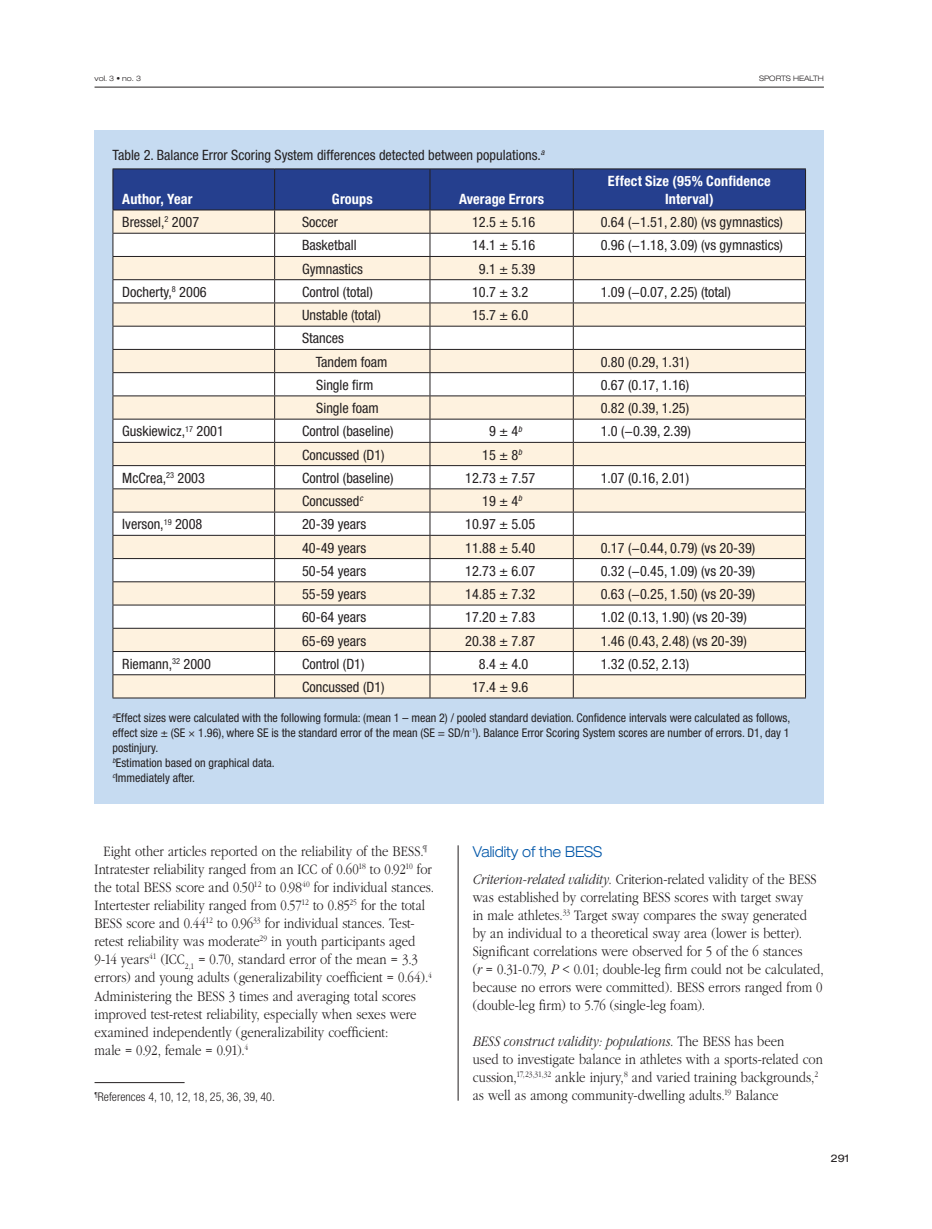
<style>
.page{position:relative;width:932px;height:1229px;background:#fff}
.page>*{position:absolute;margin:0;border:0;box-sizing:border-box;transform-origin:0 0}
.t1{font:300 15px/18px "Garamond";color:#231f20;scale:.85 1}
.t2{font:300 expanded 15px "Helvetica Neue";color:#0156a8;scale:.9 1}
.t3{font:condensed 14.25px/23.2px "Helvetica Neue";color:#231f20}
.t4{font:700 condensed 14.25px/18px "Helvetica Neue";letter-spacing:.01em;color:#fff;text-align:center}
.t5{font:condensed 12px/15px "Helvetica Neue";color:#231f20}
.t6{font:300 condensed 12px "Helvetica Neue";color:#231f20}
.t7{font:expanded 10.5px "Helvetica Neue";color:#231f20}
.t8{font:300 expanded 7.5px "Helvetica Neue";color:#231f20}
.s1{font-style:italic}
</style>
<div class="page">
<hr style="left:94px;top:87px;width:730px;height:1px;background:#231f20">
<hr style="left:458px;top:845px;width:1px;height:255px;background:#231f20">
<div style="left:94px;top:130px;width:730px;height:673px;background:#c6dbf1"></div>
<hr style="left:112px;top:168px;width:162px;height:1px;background:#231f20">
<hr style="left:274px;top:168px;width:156px;height:1px;background:#231f20">
<hr style="left:430px;top:168px;width:143px;height:1px;background:#231f20">
<hr style="left:573px;top:168px;width:233px;height:1px;background:#231f20">
<svg style="left:112px;top:169px;width:694px;height:528px;background:#e3dfdd"></svg>
<hr style="left:112px;top:697px;width:162px;height:1px;background:#231f20">
<hr style="left:274px;top:697px;width:156px;height:1px;background:#231f20">
<hr style="left:430px;top:697px;width:143px;height:1px;background:#231f20">
<hr style="left:573px;top:697px;width:233px;height:1px;background:#231f20">
<hr style="left:94px;top:1082px;width:90px;height:1px;background:#231f20">
<p class="t8" style="left:94px;top:74px;width:48px">vol. 3 • no. 3</p>
<p class="t8" style="left:759px;top:74px;width:66px">SPORTS HEALTH</p>
<p class="t3" style="left:112px;top:143px;width:433px">Table 2. Balance Error Scoring System differences detected between populations.<sup>a</sup></p>
<p class="t4" style="left:122px;top:190px;width:72px">Author, Year</p>
<p class="t4" style="left:332px;top:190px;width:42px">Groups</p>
<p class="t4" style="left:459px;top:190px;width:87px">Average Errors</p>
<p class="t4" style="left:608px;top:172px;width:164px">Effect Size (95% Confidence<br>Interval)</p>
<p class="t3" style="left:122px;top:210px;width:78px">Bressel,<sup>2</sup> 2007</p>
<p class="t3" style="left:302px;top:210px;width:38px">Soccer</p>
<p class="t3" style="left:472px;top:210px;width:65px">12.5 ± 5.16</p>
<p class="t3" style="left:600px;top:210px;width:184px">0.64 (−1.51, 2.80) (vs gymnastics)</p>
<p class="t3" style="left:302px;top:234px;width:56px">Basketball</p>
<p class="t3" style="left:472px;top:234px;width:65px">14.1 ± 5.16</p>
<p class="t3" style="left:600px;top:234px;width:184px">0.96 (−1.18, 3.09) (vs gymnastics)</p>
<p class="t3" style="left:302px;top:257px;width:62px">Gymnastics</p>
<p class="t3" style="left:479px;top:257px;width:58px">9.1 ± 5.39</p>
<p class="t3" style="left:122px;top:280px;width:86px">Docherty,<sup>8</sup> 2006</p>
<p class="t3" style="left:302px;top:280px;width:72px">Control (total)</p>
<p class="t3" style="left:472px;top:280px;width:58px">10.7 ± 3.2</p>
<p class="t3" style="left:600px;top:280px;width:132px">1.09 (−0.07, 2.25) (total)</p>
<p class="t3" style="left:302px;top:303px;width:80px">Unstable (total)</p>
<p class="t3" style="left:472px;top:303px;width:58px">15.7 ± 6.0</p>
<p class="t3" style="left:316px;top:327px;width:73px;text-indent:-14px">Stances<br>Tandem foam</p>
<p class="t3" style="left:600px;top:350px;width:90px">0.80 (0.29, 1.31)</p>
<p class="t3" style="left:316px;top:373px;width:58px">Single firm</p>
<p class="t3" style="left:600px;top:373px;width:90px">0.67 (0.17, 1.16)</p>
<p class="t3" style="left:316px;top:396px;width:64px">Single foam</p>
<p class="t3" style="left:600px;top:396px;width:90px">0.82 (0.39, 1.25)</p>
<p class="t3" style="left:122px;top:419px;width:103px">Guskiewicz,<sup>17</sup> 2001</p>
<p class="t3" style="left:302px;top:419px;width:93px">Control (baseline)</p>
<p class="t3" style="left:489px;top:419px;width:34px">9 ± 4<sup>b</sup></p>
<p class="t3" style="left:600px;top:419px;width:92px">1.0 (−0.39, 2.39)</p>
<p class="t3" style="left:302px;top:443px;width:84px">Concussed (D1)</p>
<p class="t3" style="left:482px;top:443px;width:41px">15 ± 8<sup>b</sup></p>
<p class="t3" style="left:122px;top:466px;width:84px">McCrea,<sup>23</sup> 2003</p>
<p class="t3" style="left:302px;top:466px;width:93px">Control (baseline)</p>
<p class="t3" style="left:465px;top:466px;width:72px">12.73 ± 7.57</p>
<p class="t3" style="left:600px;top:466px;width:90px">1.07 (0.16, 2.01)</p>
<p class="t3" style="left:302px;top:489px;width:63px">Concussed<sup>c</sup></p>
<p class="t3" style="left:482px;top:489px;width:41px">19 ± 4<sup>b</sup></p>
<p class="t3" style="left:122px;top:512px;width:82px">Iverson,<sup>19</sup> 2008</p>
<p class="t3" style="left:302px;top:512px;width:66px">20-39 years</p>
<p class="t3" style="left:465px;top:512px;width:72px">10.97 ± 5.05</p>
<p class="t3" style="left:302px;top:536px;width:66px">40-49 years</p>
<p class="t3" style="left:465px;top:536px;width:72px">11.88 ± 5.40</p>
<p class="t3" style="left:600px;top:536px;width:156px">0.17 (−0.44, 0.79) (vs 20-39)</p>
<p class="t3" style="left:302px;top:559px;width:66px">50-54 years</p>
<p class="t3" style="left:465px;top:559px;width:72px">12.73 ± 6.07</p>
<p class="t3" style="left:600px;top:559px;width:156px">0.32 (−0.45, 1.09) (vs 20-39)</p>
<p class="t3" style="left:302px;top:582px;width:66px">55-59 years</p>
<p class="t3" style="left:465px;top:582px;width:72px">14.85 ± 7.32</p>
<p class="t3" style="left:600px;top:582px;width:156px">0.63 (−0.25, 1.50) (vs 20-39)</p>
<p class="t3" style="left:302px;top:605px;width:66px">60-64 years</p>
<p class="t3" style="left:465px;top:605px;width:72px">17.20 ± 7.83</p>
<p class="t3" style="left:600px;top:605px;width:148px">1.02 (0.13, 1.90) (vs 20-39)</p>
<p class="t3" style="left:302px;top:628px;width:66px">65-69 years</p>
<p class="t3" style="left:465px;top:628px;width:72px">20.38 ± 7.87</p>
<p class="t3" style="left:600px;top:628px;width:148px">1.46 (0.43, 2.48) (vs 20-39)</p>
<p class="t3" style="left:122px;top:652px;width:90px">Riemann,<sup>32</sup> 2000</p>
<p class="t3" style="left:302px;top:652px;width:64px">Control (D1)</p>
<p class="t3" style="left:479px;top:652px;width:51px">8.4 ± 4.0</p>
<p class="t3" style="left:600px;top:652px;width:90px">1.32 (0.52, 2.13)</p>
<p class="t3" style="left:302px;top:675px;width:84px">Concussed (D1)</p>
<p class="t3" style="left:472px;top:675px;width:58px">17.4 ± 9.6</p>
<p class="t5" style="left:112px;top:710px;width:679px"><sup>a</sup>Effect sizes were calculated with the following formula: (mean 1 – mean 2) / pooled standard deviation. Confidence intervals were calculated as follows, effect size ± (SE × 1.96), where SE is the standard error of the mean (SE = SD/n<sup>-1</sup>). Balance Error Scoring System scores are number of errors. D1, day 1 postinjury.<br><sup>b</sup>Estimation based on graphical data.<br><sup>c</sup>Immediately after.</p>
<p class="t1" style="left:94px;top:843px;width:401px;text-indent:9px">Eight other articles reported on the reliability of the BESS.<sup>¶ </sup>Intratester reliability ranged from an ICC of 0.60<sup>18</sup> to 0.92<sup>10</sup> for the total BESS score and 0.50<sup>12</sup> to 0.98<sup>40</sup> for individual stances.<br>Intertester reliability ranged from 0.57<sup>12</sup> to 0.85<sup>25</sup> for the total BESS score and 0.44<sup>12</sup> to 0.96<sup>33</sup> for individual stances. Test&shy;retest reliability was moderate<sup>29</sup> in youth participants aged 9-14 years<sup>41</sup> (ICC<sub>2,1</sub> = 0.70, standard error of the mean = 3.3 errors) and young adults (generalizability coefficient = 0.64).<sup>4<br></sup>Administering the BESS 3 times and averaging total scores improved test-retest reliability, especially when sexes were examined independently (generalizability coefficient:<br>male = 0.92, female = 0.91).<sup>4</sup></p>
<p class="t2" style="left:472px;top:842px;width:145px">Validity of the BESS</p>
<p class="t1" style="left:472px;top:870px;width:414px"><span class="s1">Criterion-related validity</span>. Criterion-related validity of the BESS was established by correlating BESS scores with target sway<br>in male athletes.<sup>33</sup> Target sway compares the sway generated by an individual to a theoretical sway area (lower is better).<br>Significant correlations were observed for 5 of the 6 stances<br>(<span class="s1">r</span> = 0.31-0.79, <span class="s1">P</span> &lt; 0.01; double-leg firm could not be calculated, because no errors were committed). BESS errors ranged from 0 (double-leg firm) to 5.76 (single-leg foam).</p>
<p class="t1" style="left:472px;top:1032px;width:413px"><span class="s1">BESS construct validity: populations</span>. The BESS has been<br>used to investigate balance in athletes with a sports-related con cussion,<sup>17,23,31,32</sup> ankle injury,<sup>8</sup> and varied training backgrounds,<sup>2 </sup>as well as among community-dwelling adults.<sup>19</sup> Balance</p>
<p class="t6" style="left:94px;top:1089px;width:182px"><sup>¶</sup>References 4, 10, 12, 18, 25, 36, 39, 40.</p>
<p class="t7" style="left:830px;top:1151px;width:20px">291</p>
</div>
